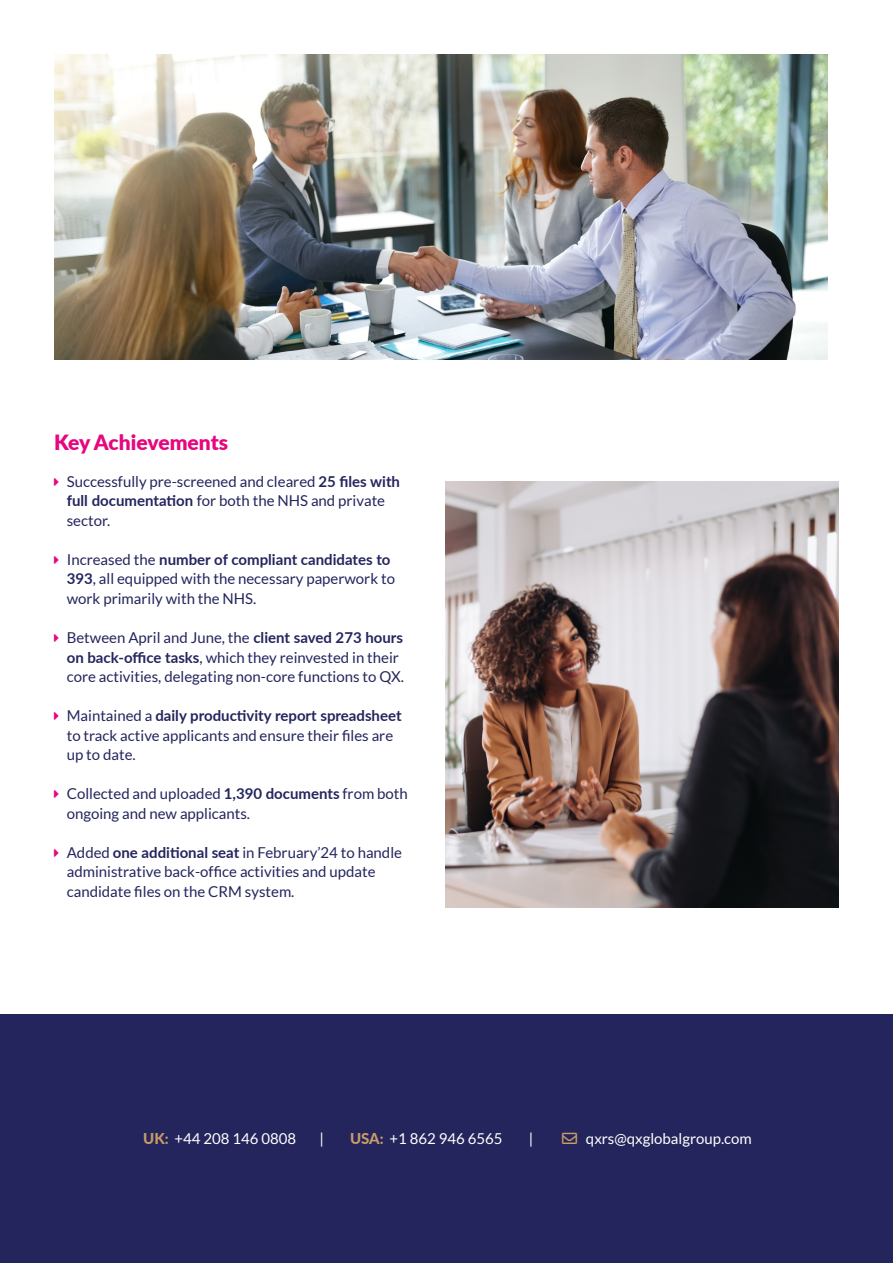
<style>
.page{position:relative;width:893px;height:1263px;background:#fff}
.page>*{position:absolute;margin:0;border:0;box-sizing:border-box;transform-origin:0 0}
.Section_Heading{font:900 21px "Lato";color:#e6067d}
.t1{font:15px/19.5px "Lato";color:#24255d}
.Body{font:15px "Lato";color:#fff}
.s1{font-weight:700}
.s2{font-weight:800;color:#c89c67}
.s3{color:#c89c67}
</style>
<div class="page">
<img style="left:445px;top:481px;width:394px;height:427px">
<div style="left:0;top:1014px;width:893px;height:249px;background:#24255d"></div>
<img style="left:54px;top:54px;width:773px;height:305px">
<p class="Section_Heading" style="left:54px;top:427px;width:176px">Key Achievements</p>
<p class="t1" style="left:67px;top:472px;width:335px">Successfully pre-screened and cleared <span class="s1">25 files with full documentation</span> for both the NHS and private sector.</p>
<p class="t1" style="left:67px;top:550px;width:330px">Increased the <span class="s1">number of compliant candidates to<br>393</span>, all equipped with the necessary paperwork to work primarily with the NHS.</p>
<p class="t1" style="left:67px;top:628px;width:339px">Between April and June, the <span class="s1">client saved 273 hours on back-office tasks</span>, which they reinvested in their core activities, delegating non-core functions to QX.</p>
<p class="t1" style="left:67px;top:706px;width:336px">Maintained a <span class="s1">daily productivity report spreadsheet </span>to track active applicants and ensure their files are up to date.</p>
<p class="t1" style="left:67px;top:784px;width:343px">Collected and uploaded <span class="s1">1,390 documents</span> from both ongoing and new applicants.</p>
<p class="t1" style="left:67px;top:842px;width:337px">Added <span class="s1">one additional seat</span> in February’24 to handle administrative back-office activities and update candidate files on the CRM system.</p>
<p class="Body" style="left:143px;top:1130px;width:155px"><span class="s2">UK:</span> +44 208 146 0808</p>
<p class="Body" style="left:319px;top:1130px;width:6px">|</p>
<p class="Body" style="left:350px;top:1130px;width:154px"><span class="s2">USA:</span> +1 862 946 6565</p>
<p class="Body" style="left:529px;top:1130px;width:6px">|</p>
<p class="Body" style="left:562px;top:1130px;width:191px"><span class="s3">→</span> qxrs@qxglobalgroup.com</p>
</div>
